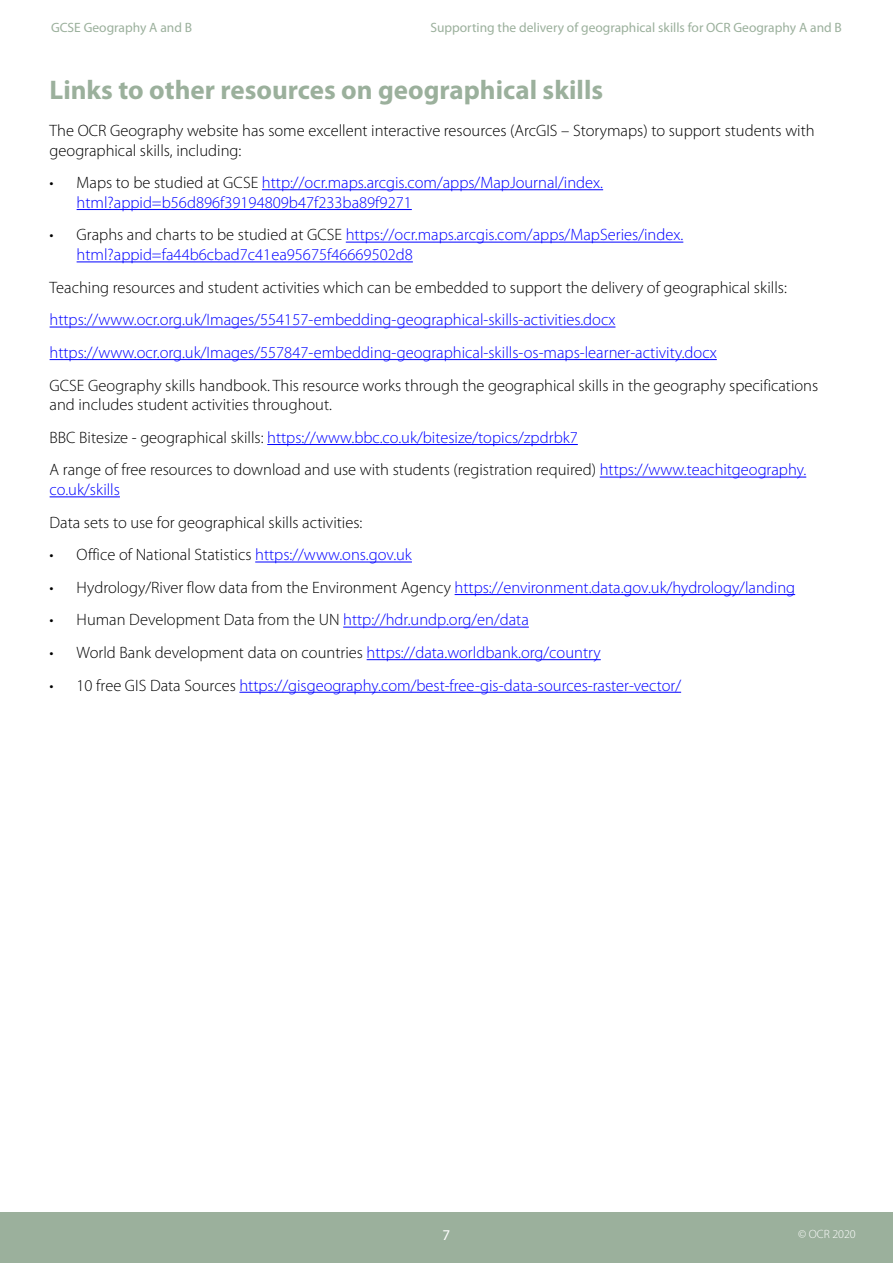
<style>
.page{position:relative;width:893px;height:1263px;background:#fff}
.page>*{position:absolute;margin:0;border:0;box-sizing:border-box;transform-origin:0 0}
.Heading{font:700 27px "Myriad Pro";color:#9bb09c}
.Body{font:300 16.5px/19.8px "Myriad Pro";color:#000}
.Body-2{font:300 16.5px/19.8px "Myriad Pro";color:#00f}
.t1{font:15px "Myriad Pro";color:#fff}
.t2{font:13.5px "Myriad Pro";color:#9bb09c}
.t3{font:300 12px "Myriad Pro";color:#fff}
.s1{color:#000}
.s2{color:#00f}
</style>
<div class="page">
<div style="left:0;top:1212px;width:893px;height:51px;background:#9bb09c"></div>
<hr style="left:262px;top:189px;width:341px;height:1px;background:#00f">
<hr style="left:77px;top:209px;width:335px;height:1px;background:#00f">
<hr style="left:346px;top:242px;width:337px;height:1px;background:#00f">
<hr style="left:77px;top:261px;width:336px;height:1px;background:#00f">
<hr style="left:50px;top:327px;width:565px;height:1px;background:#00f">
<hr style="left:50px;top:359px;width:667px;height:1px;background:#00f">
<hr style="left:267px;top:444px;width:311px;height:1px;background:#00f">
<hr style="left:600px;top:477px;width:206px;height:1px;background:#00f">
<hr style="left:50px;top:496px;width:70px;height:1px;background:#00f">
<hr style="left:255px;top:562px;width:157px;height:1px;background:#00f">
<hr style="left:455px;top:594px;width:340px;height:1px;background:#00f">
<hr style="left:343px;top:627px;width:186px;height:1px;background:#00f">
<hr style="left:367px;top:659px;width:234px;height:1px;background:#00f">
<hr style="left:239px;top:692px;width:442px;height:1px;background:#00f">
<p class="t2" style="left:51px;top:19px;width:143px">GCSE Geography A and B</p>
<p class="t2" style="left:430px;top:19px;width:413px">Supporting the delivery of geographical skills for OCR Geography A and B</p>
<p class="Heading" style="left:50px;top:72px;width:555px">Links to other resources on geographical skills</p>
<h3 class="Body" style="left:50px;top:121px;width:767px">The OCR Geography website has some excellent interactive resources (ArcGIS – Storymaps) to support students with geographical skills, including:</h3>
<h3 class="Body-2" style="left:77px;top:173px;width:528px;text-indent:-27px"><span class="s1">• Maps to be studied at GCSE</span> http://ocr.maps.arcgis.com/apps/MapJournal/index. html?appid=b56d896f39194809b47f233ba89f9271</h3>
<h3 class="Body-2" style="left:77px;top:225px;width:608px;text-indent:-27px"><span class="s1">• Graphs and charts to be studied at GCSE</span> https://ocr.maps.arcgis.com/apps/MapSeries/index. html?appid=fa44b6cbad7c41ea95675f46669502d8</h3>
<h3 class="Body" style="left:50px;top:278px;width:739px">Teaching resources and student activities which can be embedded to support the delivery of geographical skills:</h3>
<h3 class="Body-2" style="left:50px;top:310px;width:567px">https://www.ocr.org.uk/Images/554157-embedding-geographical-skills-activities.docx</h3>
<h3 class="Body-2" style="left:50px;top:343px;width:669px">https://www.ocr.org.uk/Images/557847-embedding-geographical-skills-os-maps-learner-activity.docx</h3>
<h3 class="Body" style="left:50px;top:375px;width:770px">GCSE Geography skills handbook. This resource works through the geographical skills in the geography specifications and includes student activities throughout.</h3>
<h3 class="Body-2" style="left:50px;top:428px;width:530px"><span class="s1">BBC Bitesize - geographical skills:</span> https://www.bbc.co.uk/bitesize/topics/zpdrbk7</h3>
<h3 class="Body" style="left:50px;top:460px;width:758px">A range of free resources to download and use with students (registration required) <span class="s2">https://www.teachitgeography. co.uk/skills</span></h3>
<h3 class="Body" style="left:50px;top:513px;width:314px">Data sets to use for geographical skills activities:</h3>
<h3 class="Body" style="left:50px;top:545px;width:364px">• Office of National Statistics <span class="s2">https://www.ons.gov.uk</span></h3>
<h3 class="Body-2" style="left:50px;top:578px;width:747px"><span class="s1">• Hydrology/River flow data from the Environment Agency</span> https://environment.data.gov.uk/hydrology/landing</h3>
<h3 class="Body" style="left:50px;top:610px;width:481px">• Human Development Data from the UN <span class="s2">http://hdr.undp.org/en/data</span></h3>
<h3 class="Body" style="left:50px;top:643px;width:553px">• World Bank development data on countries <span class="s2">https://data.worldbank.org/country</span></h3>
<h3 class="Body-2" style="left:50px;top:675px;width:633px"><span class="s1">• 10 free GIS Data Sources</span> https://gisgeography.com/best-free-gis-data-sources-raster-vector/</h3>
<p class="t1" style="left:443px;top:1226px;width:9px">7</p>
<p class="t3" style="left:798px;top:1228px;width:59px">© OCR 2020</p>
</div>
